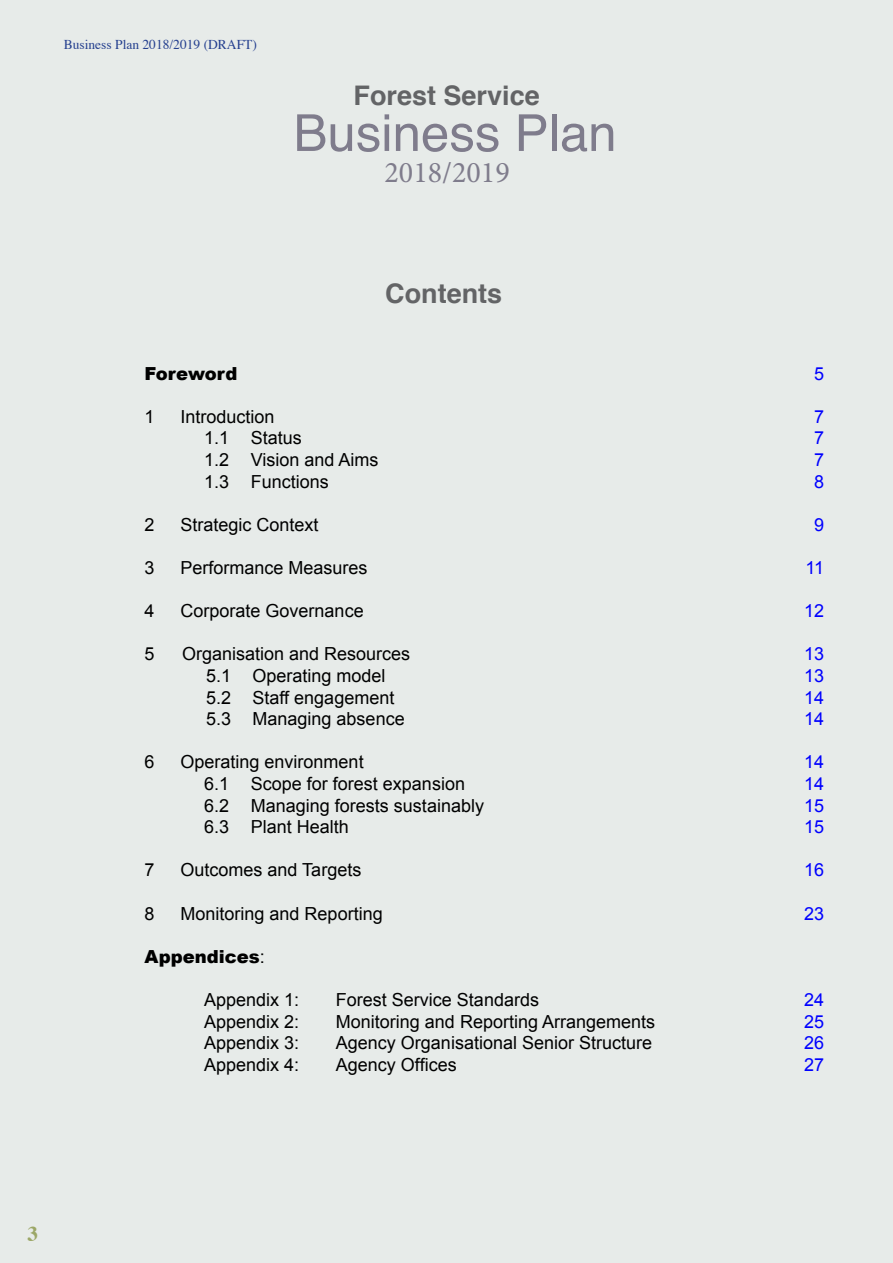
<style>
.page{position:relative;width:893px;height:1263px;background:#e7ebe9}
.page>*{position:absolute;margin:0;border:0;box-sizing:border-box;transform-origin:0 0}
.t1{font:51px "Helvetica";color:#7f7c8c}
.t2{font:30px "Minion Pro";color:#7f7c8c}
.t3{font:700 27px "Helvetica";color:#636466}
.t4{font:700 21px "Times";color:#9ca767}
.Toc_1{font:18px "Arial";color:#000}
.Toc_2{font:18px "Arial";color:#000}
.Toc_1-2{font:18px "Arial";color:#00f}
.Toc_1-3{font:900 18px "Arial";color:#000}
.Toc_2-2{font:18px "Arial";color:#00f}
.t5{font:13.5px "Times";color:#25408f}
.s1{font-weight:400}
</style>
<div class="page">
<p class="t5" style="left:64px;top:32px;width:195px">Business Plan 2018/2019 (DRAFT)</p>
<p class="t3" style="left:354px;top:74px;width:188px">Forest Service</p>
<p class="t1" style="left:293px;top:94px;width:325px">Business Plan</p>
<p class="t2" style="left:385px;top:152px;width:127px">2018/2019</p>
<p class="t3" style="left:385px;top:272px;width:118px">Contents</p>
<p class="Toc_1-3" style="left:145px;top:360px;width:94px">Foreword</p>
<p class="Toc_1-2" style="left:814px;top:361px;width:12px">5</p>
<p class="Toc_1" style="left:145px;top:405px;width:12px">1</p>
<p class="Toc_1" style="left:181px;top:405px;width:96px">Introduction</p>
<p class="Toc_1-2" style="left:814px;top:405px;width:12px">7</p>
<p class="Toc_2" style="left:204px;top:426px;width:99px">1.1 Status</p>
<p class="Toc_2-2" style="left:814px;top:426px;width:12px">7</p>
<p class="Toc_2" style="left:204px;top:448px;width:176px">1.2 Vision and Aims</p>
<p class="Toc_2-2" style="left:814px;top:448px;width:12px">7</p>
<p class="Toc_2" style="left:204px;top:469px;width:126px">1.3 Functions</p>
<p class="Toc_2-2" style="left:814px;top:469px;width:12px">8</p>
<p class="Toc_1" style="left:145px;top:513px;width:12px">2</p>
<p class="Toc_1" style="left:181px;top:513px;width:140px">Strategic Context</p>
<p class="Toc_1-2" style="left:814px;top:513px;width:12px">9</p>
<p class="Toc_1" style="left:145px;top:556px;width:12px">3</p>
<p class="Toc_1" style="left:181px;top:556px;width:189px">Performance Measures</p>
<p class="Toc_1-2" style="left:805px;top:556px;width:20px">11</p>
<p class="Toc_1" style="left:145px;top:599px;width:12px">4</p>
<p class="Toc_1" style="left:181px;top:599px;width:185px">Corporate Governance</p>
<p class="Toc_1-2" style="left:804px;top:599px;width:22px">12</p>
<p class="Toc_1" style="left:145px;top:642px;width:12px">5</p>
<p class="Toc_1" style="left:182px;top:642px;width:230px">Organisation and Resources</p>
<p class="Toc_1-2" style="left:804px;top:642px;width:22px">13</p>
<p class="Toc_1" style="left:206px;top:664px;width:181px">5.1 Operating model</p>
<p class="Toc_1-2" style="left:804px;top:664px;width:22px">13</p>
<p class="Toc_1" style="left:206px;top:685px;width:190px">5.2 Staff engagement</p>
<p class="Toc_1-2" style="left:804px;top:685px;width:22px">14</p>
<p class="Toc_1" style="left:206px;top:707px;width:200px">5.3 Managing absence</p>
<p class="Toc_1-2" style="left:804px;top:707px;width:22px">14</p>
<p class="Toc_1" style="left:145px;top:750px;width:12px">6</p>
<p class="Toc_1" style="left:181px;top:750px;width:185px">Operating environment</p>
<p class="Toc_1-2" style="left:804px;top:750px;width:22px">14</p>
<p class="Toc_2" style="left:204px;top:772px;width:262px">6.1 Scope for forest expansion</p>
<p class="Toc_2-2" style="left:804px;top:772px;width:22px">14</p>
<p class="Toc_2" style="left:204px;top:793px;width:281px">6.2 Managing forests sustainably</p>
<p class="Toc_2-2" style="left:804px;top:793px;width:22px">15</p>
<p class="Toc_2" style="left:204px;top:815px;width:146px">6.3 Plant Health</p>
<p class="Toc_2-2" style="left:804px;top:815px;width:22px">15</p>
<p class="Toc_1" style="left:145px;top:858px;width:12px">7</p>
<p class="Toc_1" style="left:181px;top:858px;width:182px">Outcomes and Targets</p>
<p class="Toc_1-2" style="left:804px;top:858px;width:22px">16</p>
<p class="Toc_1" style="left:145px;top:901px;width:12px">8</p>
<p class="Toc_1" style="left:181px;top:901px;width:204px">Monitoring and Reporting</p>
<p class="Toc_1-2" style="left:804px;top:901px;width:22px">23</p>
<p class="Toc_1-3" style="left:145px;top:943px;width:122px">Appendices<span class="s1">:</span></p>
<p class="Toc_1" style="left:204px;top:988px;width:97px">Appendix 1:</p>
<p class="Toc_1" style="left:336px;top:988px;width:205px">Forest Service Standards</p>
<p class="Toc_1-2" style="left:804px;top:988px;width:22px">24</p>
<p class="Toc_1" style="left:204px;top:1009px;width:97px">Appendix 2:</p>
<p class="Toc_1" style="left:336px;top:1009px;width:321px">Monitoring and Reporting Arrangements</p>
<p class="Toc_1-2" style="left:804px;top:1009px;width:22px">25</p>
<p class="Toc_1" style="left:204px;top:1031px;width:97px">Appendix 3:</p>
<p class="Toc_1" style="left:336px;top:1031px;width:318px">Agency Organisational Senior Structure</p>
<p class="Toc_1-2" style="left:804px;top:1031px;width:22px">26</p>
<p class="Toc_1" style="left:204px;top:1053px;width:97px">Appendix 4:</p>
<p class="Toc_1" style="left:336px;top:1053px;width:123px">Agency Offices</p>
<p class="Toc_1-2" style="left:804px;top:1053px;width:22px">27</p>
<p class="t4" style="left:27px;top:1213px;width:12px">3</p>
</div>
